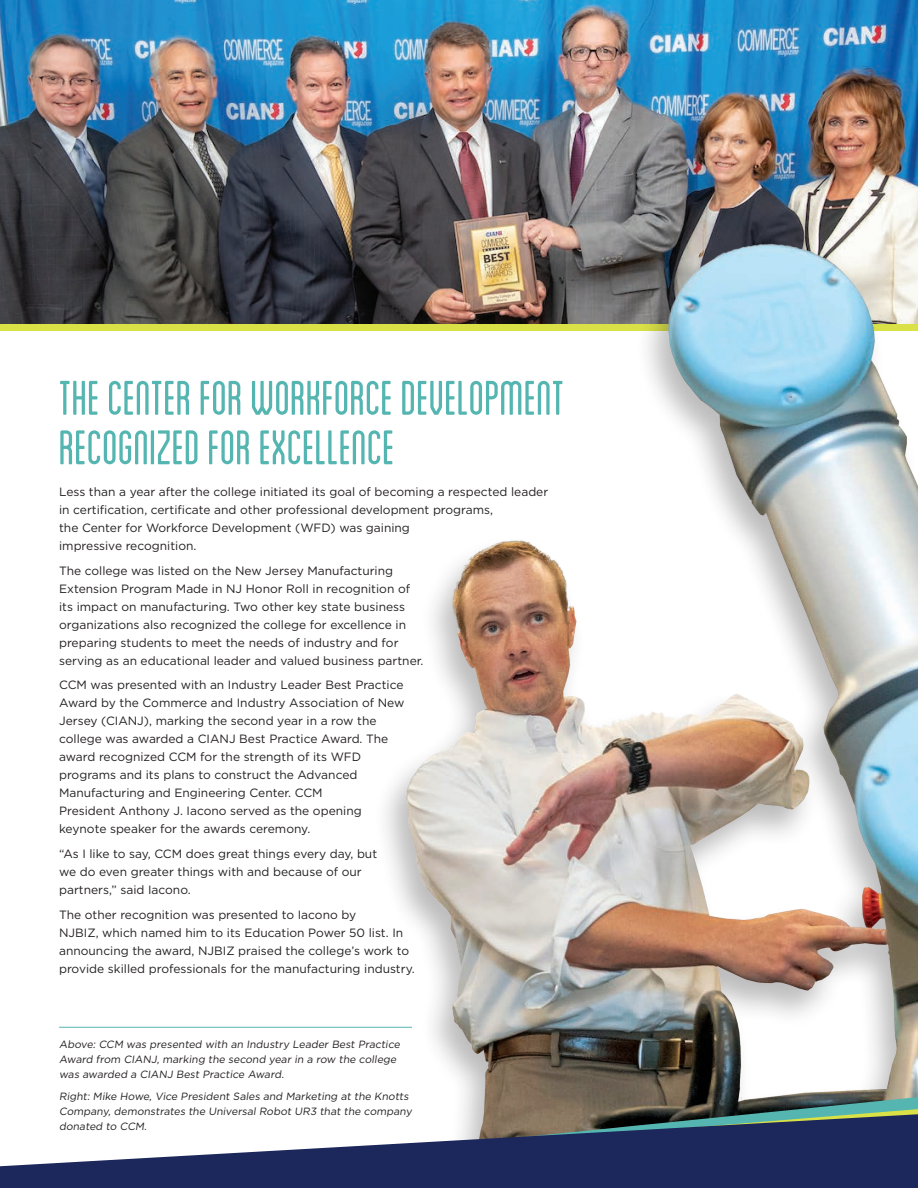
<style>
.page{position:relative;width:918px;height:1188px;background:#fff}
.page>*{position:absolute;margin:0;border:0;box-sizing:border-box;transform-origin:0 0}
.Highlight_Headings{font:condensed 51px/49.5px "Blanch";letter-spacing:-.005em;color:#55b6b1}
.At_a_glance_text{font:12px/18px "Gotham";color:#231f20}
.Photo_captions{font:10.5px/15px "Gotham";color:#231f20}
</style>
<div class="page">
<div style="left:0;top:305px;width:918px;height:26px;background:#d9e146"></div>
<img style="left:0;top:0;width:918px;height:323px">
<img style="left:370px;top:223px;width:548px;height:874px">
<svg style="left:463px;top:1097px;width:455px;height:12px;background:#656b61"></svg>
<svg style="left:463px;top:1109px;width:455px;height:5px;background:#677a66"></svg>
<svg style="left:0;top:1114px;width:918px;height:74px;fill:#1c275b"></svg>
<hr style="left:59px;top:1027px;width:353px;height:1px;background:#55b6b1">
<p class="Highlight_Headings" style="left:59px;top:371px;width:507px">THE CENTER FOR WORKFORCE DEVELOPMENT<br>RECOGNIZED FOR EXCELLENCE</p>
<p class="At_a_glance_text" style="left:59px;top:482px;width:491px">Less than a year after the college initiated its goal of becoming a respected leader in certification, certificate and other professional development programs,<br>the Center for Workforce Development (WFD) was gaining<br>impressive recognition.</p>
<p class="At_a_glance_text" style="left:59px;top:561px;width:366px">The college was listed on the New Jersey Manufacturing Extension Program Made in NJ Honor Roll in recognition of its impact on manufacturing. Two other key state business organizations also recognized the college for excellence in preparing students to meet the needs of industry and for serving as an educational leader and valued business partner.</p>
<p class="At_a_glance_text" style="left:59px;top:676px;width:347px">CCM was presented with an Industry Leader Best Practice Award by the Commerce and Industry Association of New Jersey (CIANJ), marking the second year in a row the college was awarded a CIANJ Best Practice Award. The award recognized CCM for the strength of its WFD programs and its plans to construct the Advanced Manufacturing and Engineering Center. CCM<br>President Anthony J. Iacono served as the opening keynote speaker for the awards ceremony.</p>
<p class="At_a_glance_text" style="left:59px;top:845px;width:320px">“As I like to say, CCM does great things every day, but we do even greater things with and because of our partners,” said Iacono.</p>
<p class="At_a_glance_text" style="left:59px;top:905px;width:357px">The other recognition was presented to Iacono by<br>NJBIZ, which named him to its Education Power 50 list. In announcing the award, NJBIZ praised the college’s work to provide skilled professionals for the manufacturing industry.</p>
<p class="Photo_captions" style="left:59px;top:1036px;width:344px">Above: CCM was presented with an Industry Leader Best Practice<br>Award from CIANJ, marking the second year in a row the college was awarded a CIANJ Best Practice Award.</p>
<p class="Photo_captions" style="left:59px;top:1088px;width:356px">Right: Mike Howe, Vice President Sales and Marketing at the Knotts<br>Company, demonstrates the Universal Robot UR3 that the company donated to CCM.</p>
</div>
